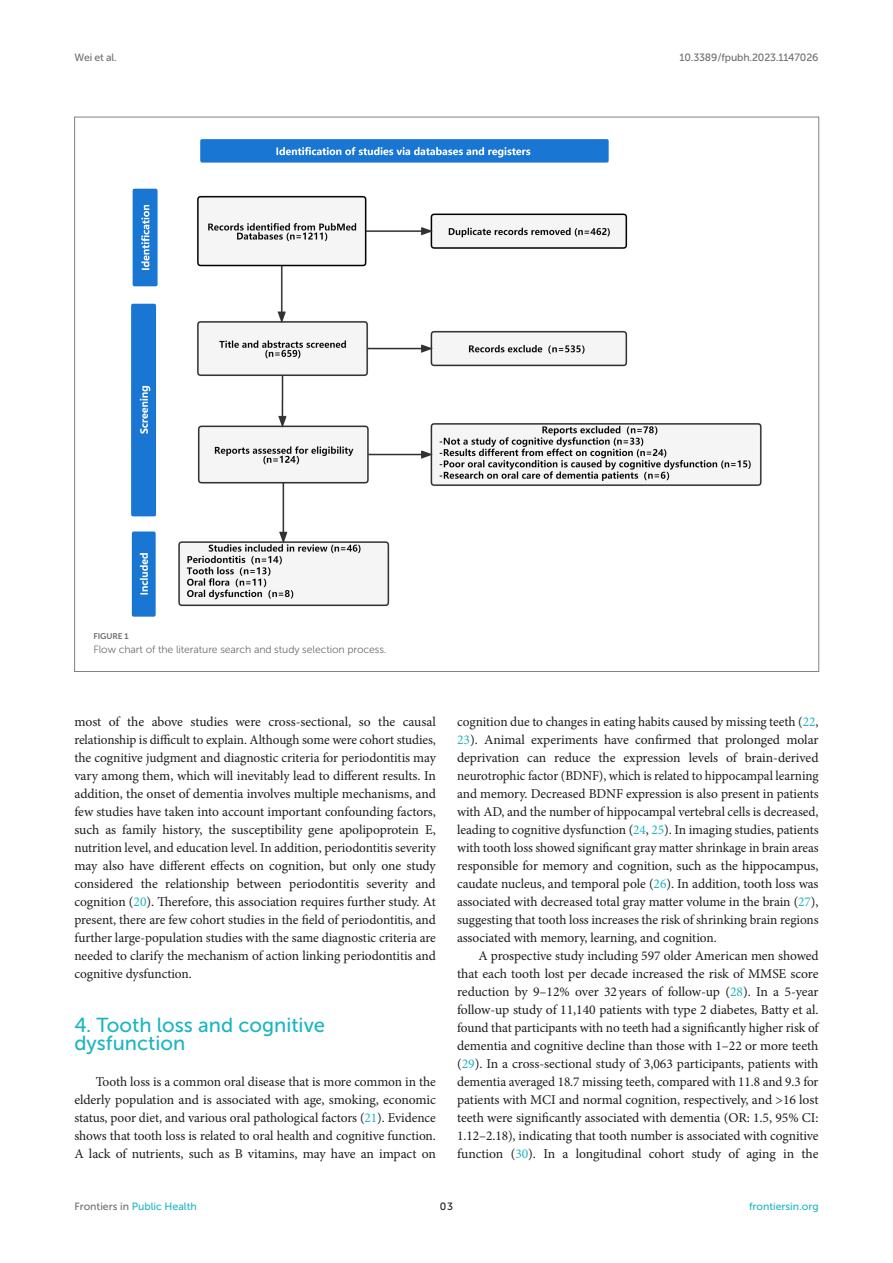
<style>
.page{position:relative;width:893px;height:1263px;background:#fff}
.page>*{position:absolute;margin:0;border:0;box-sizing:border-box;transform-origin:0 0}
.HEAD_1{font:20.25px/18px "Museo Sans 500";color:#1db5c3}
.TEXT{font:13.5px/18px "Minion Pro";letter-spacing:-.005em;color:#1b1c1b;text-align:justify}
.TEXT_FLUSH{font:13.5px/18px "Minion Pro";letter-spacing:-.005em;color:#1b1c1b;text-align:justify}
.FIG_LEG{font:10.5px "Museo Sans 300";letter-spacing:-.01em;color:#706f70}
.t1{font:10.5px "Museo Sans 500";color:#1db5c3}
.t2{font:10.5px "Museo Sans 500";letter-spacing:-.015em;color:#706f70}
.t3{font:10.5px "Museo Sans 500";color:#1b1c1b}
.FIG_HD{font:8.25px "Museo Sans 700";letter-spacing:-.01em;color:#706f70}
.s1{color:#1db5c3}
.s2{color:#706f70}
</style>
<div class="page">
<img style="left:131px;top:139px;width:631px;height:478px">
<p class="t2" style="left:74px;top:51px;width:44px">Wei et al.</p>
<p class="t2" style="left:680px;top:51px;width:140px">10.3389/fpubh.2023.1147026</p>
<p class="FIG_HD" style="left:94px;top:632px;width:37px">FIGURE 1</p>
<p class="FIG_LEG" style="left:94px;top:643px;width:294px">Flow chart of the literature search and study selection process.</p>
<p class="TEXT" style="left:74px;top:713px;width:363px">most of the above studies were cross-sectional, so the causal relationship is difficult to explain. Although some were cohort studies, the cognitive judgment and diagnostic criteria for periodontitis may vary among them, which will inevitably lead to different results. In addition, the onset of dementia involves multiple mechanisms, and few studies have taken into account important confounding factors, such as family history, the susceptibility gene apolipoprotein E, nutrition level, and education level. In addition, periodontitis severity may also have different effects on cognition, but only one study considered the relationship between periodontitis severity and cognition (<span class="s1">20</span>). Therefore, this association requires further study. At present, there are few cohort studies in the field of periodontitis, and further large-population studies with the same diagnostic criteria are needed to clarify the mechanism of action linking periodontitis and cognitive dysfunction.</p>
<p class="HEAD_1" style="left:74px;top:1016px;width:252px">4. Tooth loss and cognitive dysfunction</p>
<p class="TEXT_FLUSH" style="left:74px;top:1073px;width:363px;text-indent:21px">Tooth loss is a common oral disease that is more common in the elderly population and is associated with age, smoking, economic status, poor diet, and various oral pathological factors (<span class="s1">21</span>). Evidence shows that tooth loss is related to oral health and cognitive function.<br>A lack of nutrients, such as B vitamins, may have an impact on</p>
<p class="TEXT_FLUSH" style="left:457px;top:713px;width:363px">cognition due to changes in eating habits caused by missing teeth (<span class="s1">22</span>, <span class="s1">23</span>). Animal experiments have confirmed that prolonged molar deprivation can reduce the expression levels of brain-derived neurotrophic factor (BDNF), which is related to hippocampal learning and memory. Decreased BDNF expression is also present in patients with AD, and the number of hippocampal vertebral cells is decreased, leading to cognitive dysfunction (<span class="s1">24</span>, <span class="s1">25</span>). In imaging studies, patients with tooth loss showed significant gray matter shrinkage in brain areas responsible for memory and cognition, such as the hippocampus, caudate nucleus, and temporal pole (<span class="s1">26</span>). In addition, tooth loss was associated with decreased total gray matter volume in the brain (<span class="s1">27</span>), suggesting that tooth loss increases the risk of shrinking brain regions associated with memory, learning, and cognition.</p>
<p class="TEXT" style="left:457px;top:947px;width:363px;text-indent:21px">A prospective study including 597 older American men showed that each tooth lost per decade increased the risk of MMSE score reduction by 9–12% over 32years of follow-up (<span class="s1">28</span>). In a 5-year follow-up study of 11,140 patients with type 2 diabetes, Batty et al. found that participants with no teeth had a significantly higher risk of dementia and cognitive decline than those with 1–22 or more teeth (<span class="s1">29</span>). In a cross-sectional study of 3,063 participants, patients with dementia averaged 18.7 missing teeth, compared with 11.8 and 9.3 for patients with MCI and normal cognition, respectively, and &gt;16 lost teeth were significantly associated with dementia (OR: 1.5, 95% CI:<br>1.12–2.18), indicating that tooth number is associated with cognitive function (<span class="s1">30</span>). In a longitudinal cohort study of aging in the</p>
<p class="t1" style="left:74px;top:1200px;width:124px"><span class="s2">Frontiers in</span> Public Health</p>
<p class="t3" style="left:440px;top:1200px;width:15px">03</p>
<p class="t1" style="left:749px;top:1200px;width:71px">frontiersin.org</p>
</div>
